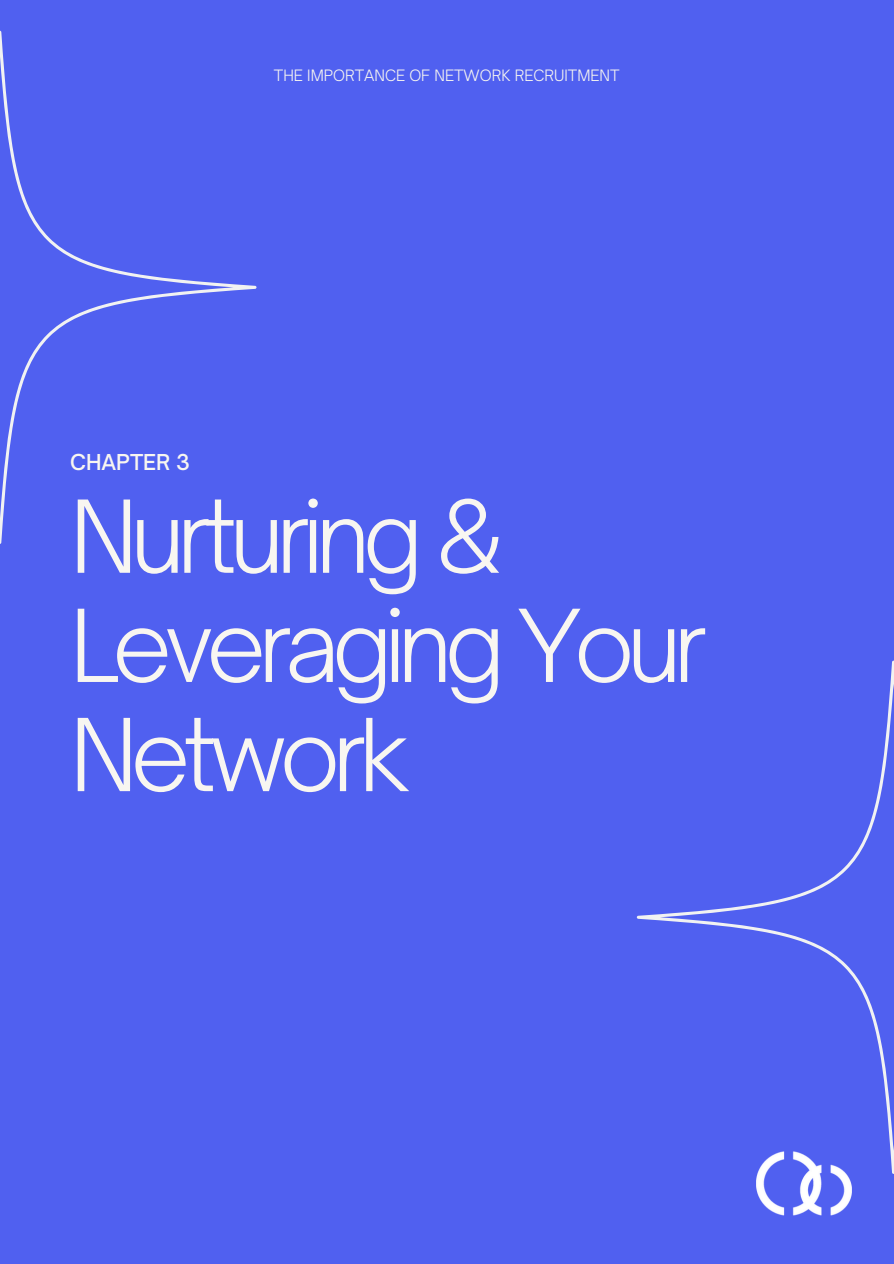
<style>
.page{position:relative;width:894px;height:1264px;background:#fff}
.page>*{position:absolute;margin:0;border:0;box-sizing:border-box;transform-origin:0 0}
.t1{font:300 96px/109.2px "Open Sauce One";letter-spacing:-.07em;color:#f8f6f1}
.t2{font:500 21px "Open Sauce One";color:#f8f6f1}
.t3{font:300 15px "Open Sauce One";color:#f8f6f1}
</style>
<div class="page">
<div style="left:0;top:0;width:893px;height:1263px;background:#5060f0"></div>
<svg style="left:0;top:31px;width:256px;height:513px"></svg>
<svg style="left:636px;top:661px;width:257px;height:512px"></svg>
<img style="left:755px;top:1135px;width:97px;height:81px">
<h2 class="t3" style="left:274px;top:66px;width:347px">THE IMPORTANCE OF NETWORK RECRUITMENT</h2>
<p class="t2" style="left:70px;top:448px;width:121px">CHAPTER 3</p>
<p class="t1" style="left:70px;top:481px;width:638px">Nurturing &amp;<br>Leveraging Your<br>Network</p>
</div>
